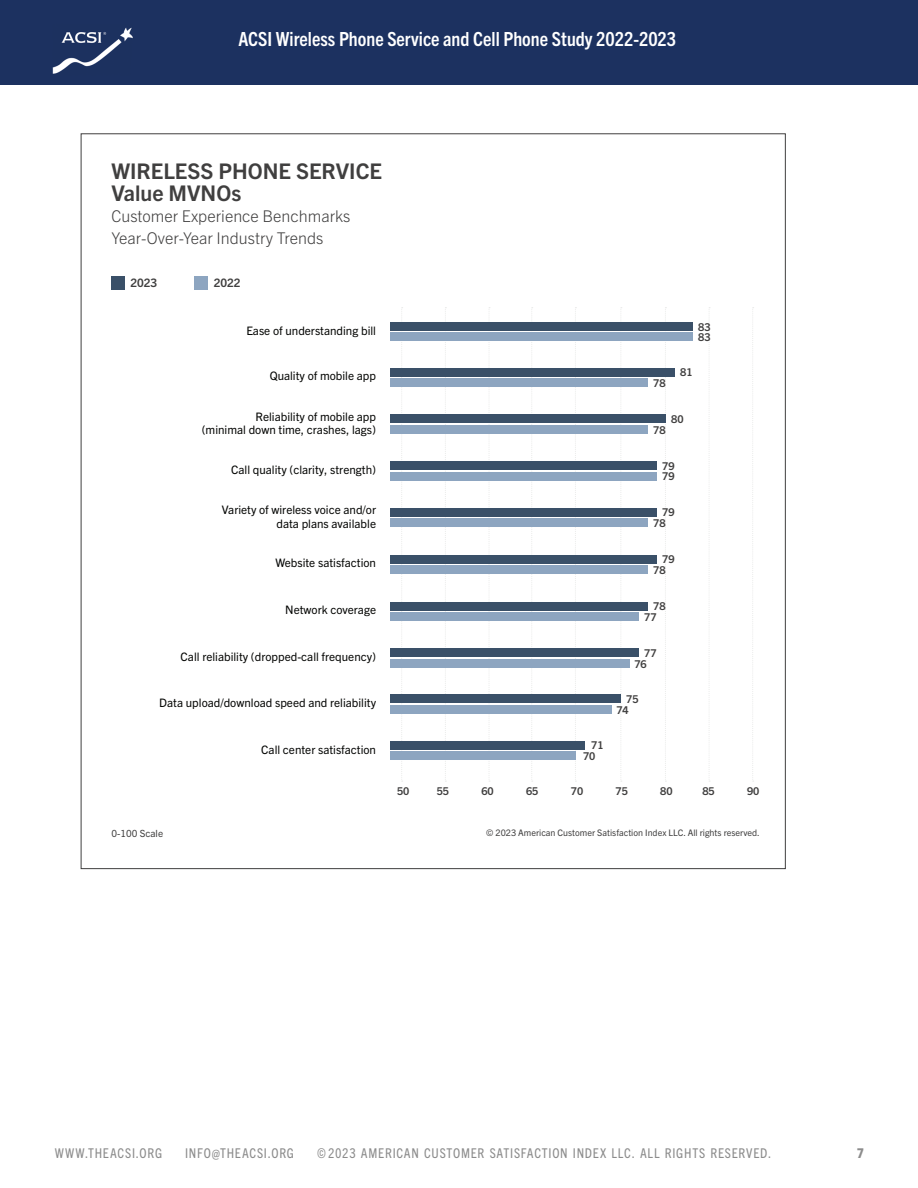
<style>
.page{position:relative;width:918px;height:1188px;background:#fff}
.page>*{position:absolute;margin:0;border:0;box-sizing:border-box;transform-origin:0 0}
.t1{font:700 21.6px/21.6px "Trade Gothic Next LT Pro";color:#403f3f}
.t2{font:700 condensed 19.5px "Trade Gothic Next LT Pro";color:#fff}
.t3{font:300 16.2px/21.6px "Trade Gothic Next LT Pro";color:#403f3f}
.sidebar{font:condensed 13.5px "Trade Gothic Next LT Pro";letter-spacing:.055em;color:#8c8c8c}
.sidebar-2{font:800 condensed 13.5px "Trade Gothic Next LT Pro";color:#8c8c8c}
.t4{font:11.7px/13.5px "Trade Gothic Next LT Pro";color:#040503;text-align:right}
.t5{font:700 11.7px "Trade Gothic Next LT Pro";color:#403f3f}
.t6{font:700 10.8px/10.8px "Trade Gothic Next LT Pro";color:#403f3f}
.t7{font:9.9px "Trade Gothic Next LT Pro";color:#403f3f}
.t8{font:9px "Trade Gothic Next LT Pro";color:#403f3f}
</style>
<div class="page">
<div style="left:0;top:0;width:918px;height:84px;background:#1c3160"></div>
<svg style="left:445px;top:307px;width:1px;height:475px"></svg>
<svg style="left:489px;top:307px;width:1px;height:475px"></svg>
<svg style="left:531px;top:307px;width:2px;height:475px"></svg>
<svg style="left:575px;top:307px;width:1px;height:475px"></svg>
<svg style="left:620px;top:307px;width:2px;height:475px"></svg>
<svg style="left:665px;top:307px;width:1px;height:475px"></svg>
<svg style="left:709px;top:307px;width:1px;height:475px"></svg>
<svg style="left:752px;top:307px;width:2px;height:475px"></svg>
<svg style="left:401px;top:307px;width:2px;height:475px"></svg>
<div style="left:111px;top:276px;width:14px;height:14px;background:#3a5068"></div>
<div style="left:194px;top:276px;width:14px;height:14px;background:#8da5c0"></div>
<div style="left:390px;top:368px;width:285px;height:8px;background:#3a5068"></div>
<div style="left:390px;top:378px;width:258px;height:9px;background:#8da5c0"></div>
<div style="left:390px;top:602px;width:258px;height:8px;background:#3a5068"></div>
<div style="left:390px;top:612px;width:249px;height:9px;background:#8da5c0"></div>
<div style="left:390px;top:649px;width:249px;height:8px;background:#3a5068"></div>
<div style="left:390px;top:659px;width:240px;height:9px;background:#8da5c0"></div>
<div style="left:390px;top:695px;width:231px;height:8px;background:#3a5068"></div>
<div style="left:390px;top:705px;width:222px;height:8px;background:#8da5c0"></div>
<div style="left:390px;top:741px;width:195px;height:9px;background:#3a5068"></div>
<div style="left:390px;top:752px;width:186px;height:8px;background:#8da5c0"></div>
<div style="left:390px;top:461px;width:267px;height:9px;background:#3a5068"></div>
<div style="left:390px;top:472px;width:267px;height:8px;background:#8da5c0"></div>
<div style="left:390px;top:415px;width:276px;height:8px;background:#3a5068"></div>
<div style="left:390px;top:425px;width:258px;height:9px;background:#8da5c0"></div>
<div style="left:390px;top:555px;width:267px;height:9px;background:#3a5068"></div>
<div style="left:390px;top:565px;width:258px;height:9px;background:#8da5c0"></div>
<div style="left:390px;top:332px;width:303px;height:9px;background:#8da5c0"></div>
<div style="left:390px;top:508px;width:267px;height:9px;background:#3a5068"></div>
<div style="left:390px;top:519px;width:258px;height:8px;background:#8da5c0"></div>
<div style="left:390px;top:323px;width:303px;height:8px;background:#3a5068"></div>
<p class="t2" style="left:238px;top:26px;width:439px">ACSI Wireless Phone Service and Cell Phone Study 2022-2023</p>
<p class="t1" style="left:111px;top:159px;width:272px">WIRELESS PHONE SERVICE<br>Value MVNOs</p>
<p class="t3" style="left:111px;top:204px;width:241px">Customer Experience Benchmarks<br>Year-Over-Year Industry Trends</p>
<p class="t5" style="left:130px;top:275px;width:28px">2023</p>
<p class="t5" style="left:214px;top:275px;width:28px">2022</p>
<p class="t4" style="left:246px;top:323px;width:131px">Ease of understanding bill</p>
<p class="t4" style="left:270px;top:368px;width:108px">Quality of mobile app</p>
<p class="t4" style="left:202px;top:409px;width:176px">Reliability of mobile app<br>(minimal down time, crashes, lags)</p>
<p class="t4" style="left:231px;top:462px;width:146px">Call quality (clarity, strength)</p>
<p class="t4" style="left:222px;top:503px;width:156px">Variety of wireless voice and/or data plans available</p>
<p class="t4" style="left:276px;top:555px;width:102px">Website satisfaction</p>
<p class="t4" style="left:285px;top:602px;width:92px">Network coverage</p>
<p class="t4" style="left:181px;top:649px;width:197px">Call reliability (dropped-call frequency)</p>
<p class="t4" style="left:159px;top:695px;width:218px">Data upload/download speed and reliability</p>
<p class="t4" style="left:261px;top:742px;width:116px">Call center satisfaction</p>
<p class="t6" style="left:698px;top:321px;width:14px;line-height:10.2px">83<br>83</p>
<p class="t6" style="left:653px;top:377px;width:14px">78</p>
<p class="t6" style="left:680px;top:366px;width:14px">81</p>
<p class="t6" style="left:671px;top:413px;width:14px">80</p>
<p class="t6" style="left:653px;top:423px;width:14px">78</p>
<p class="t6" style="left:662px;top:459px;width:14px">79</p>
<p class="t6" style="left:662px;top:470px;width:14px">79</p>
<p class="t6" style="left:653px;top:506px;width:23px;text-indent:9px">79<br>78</p>
<p class="t6" style="left:653px;top:553px;width:23px;text-indent:9px">79<br>78</p>
<p class="t6" style="left:653px;top:600px;width:14px">78</p>
<p class="t6" style="left:644px;top:611px;width:14px">77</p>
<p class="t6" style="left:644px;top:647px;width:14px">77</p>
<p class="t6" style="left:634px;top:657px;width:14px">76</p>
<p class="t6" style="left:626px;top:693px;width:14px">75</p>
<p class="t6" style="left:591px;top:739px;width:14px">71</p>
<p class="t6" style="left:583px;top:750px;width:14px">70</p>
<p class="t6" style="left:616px;top:704px;width:14px">74</p>
<p class="t6" style="left:397px;top:785px;width:14px">50</p>
<p class="t6" style="left:437px;top:785px;width:14px">55</p>
<p class="t6" style="left:481px;top:785px;width:14px">60</p>
<p class="t6" style="left:526px;top:785px;width:14px">65</p>
<p class="t6" style="left:571px;top:785px;width:14px">70</p>
<p class="t6" style="left:616px;top:785px;width:14px">75</p>
<p class="t6" style="left:660px;top:785px;width:14px">80</p>
<p class="t6" style="left:702px;top:785px;width:14px">85</p>
<p class="t6" style="left:747px;top:785px;width:14px">90</p>
<p class="t7" style="left:111px;top:826px;width:53px">0-100 Scale</p>
<p class="t8" style="left:486px;top:827px;width:275px">© 2023 American Customer Satisfaction Index LLC. All rights reserved.</p>
<p class="sidebar" style="left:55px;top:1144px;width:109px">WWW.THEACSI.ORG</p>
<p class="sidebar" style="left:185px;top:1144px;width:110px">INFO@THEACSI.ORG</p>
<p class="sidebar" style="left:317px;top:1144px;width:456px">©2023 AMERICAN CUSTOMER SATISFACTION INDEX LLC. ALL RIGHTS RESERVED.</p>
<p class="sidebar-2" style="left:857px;top:1144px;width:8px">7</p>
</div>
